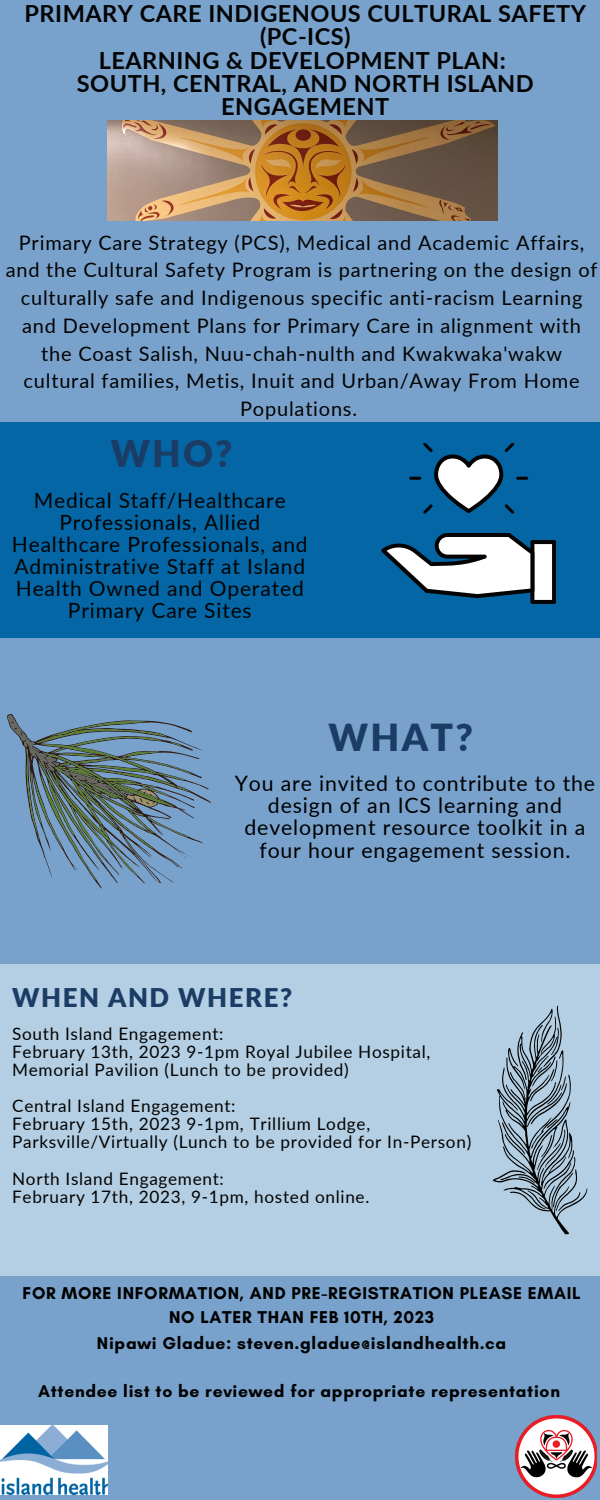
<style>
.page{position:relative;width:600px;height:1500px;background:#78a2cc}
.page>*{position:absolute;margin:0;border:0;box-sizing:border-box;transform-origin:0 0}
.t1{font:900 37.2px "Lato";color:#1b3c65}
.t2{font:900 36.8px "Lato";color:#1b3c65}
.t3{font:900 25.8px "Lato";letter-spacing:.06em;color:#1b3c65}
.t4{font:700 23.5px/23.2px "Lato";letter-spacing:.02em;color:#030303;text-align:center}
.t5{font:21.3px/22.4px "Lato";letter-spacing:.04em;color:#000;text-align:center}
.t6{font:21px/22.1px "Lato";letter-spacing:.04em;color:#030303;text-align:center}
.t7{font:20px/27.8px "Lato";letter-spacing:.04em;color:#030303;text-align:center}
.t8{font:700 17.4px/23.7px "Glacial Indifference";letter-spacing:.04em;color:#000;text-align:center}
.t9{font:17.2px/18.1px "Lato";letter-spacing:.04em;color:#030303}
</style>
<div class="page">
<div style="left:0;top:423px;width:600px;height:215px;background:#0466a4"></div>
<svg style="left:381px;top:533px;width:175px;height:71px"></svg>
<svg style="left:409px;top:443px;width:119px;height:71px"></svg>
<div style="left:0;top:964px;width:600px;height:312px;background:#b4cfe3"></div>
<img style="left:515px;top:1415px;width:81px;height:83px">
<img style="left:0;top:1426px;width:108px;height:68px">
<svg style="left:493px;top:1006px;width:94px;height:228px"></svg>
<svg style="left:7px;top:714px;width:204px;height:175px"></svg>
<img style="left:108px;top:120px;width:390px;height:101px">
<p class="t4" style="left:25px;top:1px;width:563px">PRIMARY CARE INDIGENOUS CULTURAL SAFETY (PC-ICS)<br>LEARNING &amp; DEVELOPMENT PLAN:<br>SOUTH, CENTRAL, AND NORTH ISLAND<br>ENGAGEMENT</p>
<p class="t7" style="left:6px;top:228px;width:593px">Primary Care Strategy (PCS), Medical and Academic Affairs, and the Cultural Safety Program is partnering on the design of culturally safe and Indigenous specific anti-racism Learning and Development Plans for Primary Care in alignment with the Coast Salish, Nuu-chah-nulth and Kwakwaka'wakw cultural families, Metis, Inuit and Urban/Away From Home Populations.</p>
<h2 class="t2" style="left:111px;top:431px;width:123px">WHO?</h2>
<p class="t6" style="left:12px;top:489px;width:297px">Medical Staff/Healthcare<br>Professionals, Allied<br>Healthcare Professionals, and<br>Administrative Staff at Island<br>Health Owned and Operated<br>Primary Care Sites</p>
<h1 class="t1" style="left:329px;top:714px;width:146px">WHAT?</h1>
<p class="t5" style="left:235px;top:771px;width:362px">You are invited to contribute to the design of an ICS learning and development resource toolkit in a four hour engagement session.</p>
<p class="t3" style="left:12px;top:982px;width:282px">WHEN AND WHERE?</p>
<p class="t9" style="left:12px;top:1024px;width:420px">South Island Engagement:<br>February 13th, 2023 9-1pm Royal Jubilee Hospital,<br>Memorial Pavilion (Lunch to be provided)</p>
<p class="t9" style="left:12px;top:1097px;width:461px">Central Island Engagement:<br>February 15th, 2023 9-1pm, Trillium Lodge,<br>Parksville/Virtually (Lunch to be provided for In-Person)</p>
<p class="t9" style="left:12px;top:1169px;width:359px">North Island Engagement:<br>February 17th, 2023, 9-1pm, hosted online.</p>
<p class="t8" style="left:23px;top:1281px;width:560px">FOR MORE INFORMATION, AND PRE-REGISTRATION PLEASE EMAIL<br>NO LATER THAN FEB 10TH, 2023</p>
<p class="t8" style="left:97px;top:1332px;width:411px">Nipawi Gladue: steven.gladue@islandhealth.ca</p>
<p class="t8" style="left:38px;top:1379px;width:523px">Attendee list to be reviewed for appropriate representation</p>
</div>
